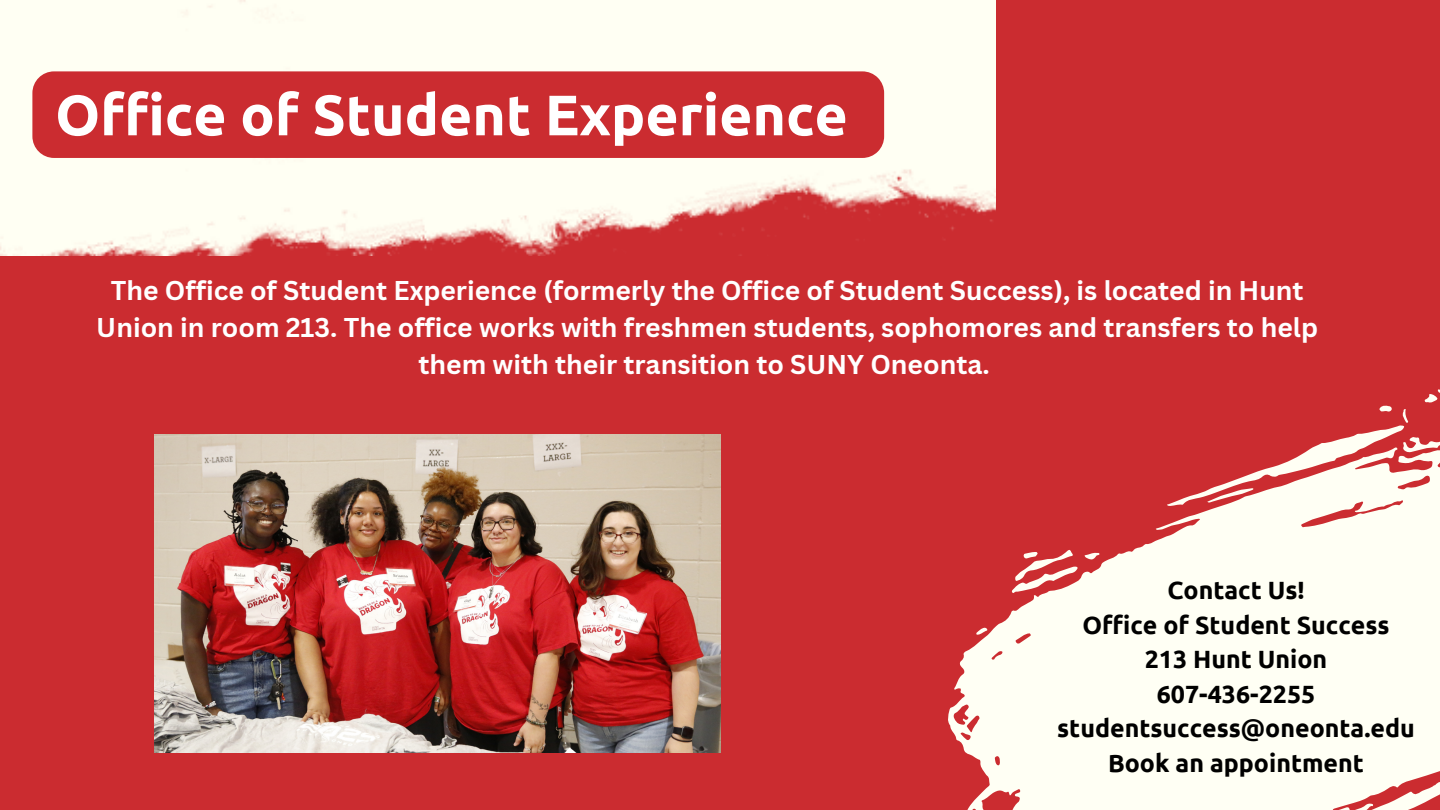
<style>
.page{position:relative;width:1440px;height:810px;background:#cb2c30}
.page>*{position:absolute;margin:0;border:0;box-sizing:border-box;transform-origin:0 0}
.t1{font:700 57px "Ubuntu";color:#fff}
.t2{font:700 26.5px/36.8px "Canva Sans";color:#fff;text-align:center}
.t3{font:700 25px "Ubuntu";color:#000}
</style>
<div class="page">
<img style="left:0;top:0;width:995px;height:255px">
<img style="left:155px;top:435px;width:565px;height:318px">
<svg style="left:32px;top:71px;width:852px;height:87px"></svg>
<svg style="left:948px;top:463px;width:492px;height:347px;fill:#fffff4"></svg>
<svg style="left:1167px;top:425px;width:238px;height:141px;fill:#fffff4"></svg>
<svg style="left:1207px;top:476px;width:47px;height:38px"></svg>
<svg style="left:1010px;top:536px;width:68px;height:74px"></svg>
<svg style="left:1379px;top:405px;width:13px;height:7px"></svg>
<svg style="left:1084px;top:549px;width:17px;height:13px"></svg>
<svg style="left:976px;top:625px;width:12px;height:12px"></svg>
<svg style="left:1400px;top:389px;width:40px;height:74px"></svg>
<p class="t1" style="left:55px;top:82px;width:794px">Office of Student Experience</p>
<p class="t2" style="left:96px;top:272px;width:1223px">The Office of Student Experience (formerly the Office of Student Success), is located in Hunt<br>Union in room 213. The office works with freshmen students, sophomores and transfers to help them with their transition to SUNY Oneonta.</p>
<p class="t3" style="left:1167px;top:576px;width:139px">Contact Us!</p>
<p class="t3" style="left:1082px;top:610px;width:309px">Office of Student Success</p>
<p class="t3" style="left:1145px;top:645px;width:184px">213 Hunt Union</p>
<p class="t3" style="left:1157px;top:679px;width:160px">607-436-2255</p>
<p class="t3" style="left:1057px;top:714px;width:359px">studentsuccess@oneonta.edu</p>
<p class="t3" style="left:1108px;top:748px;width:257px">Book an appointment</p>
</div>
